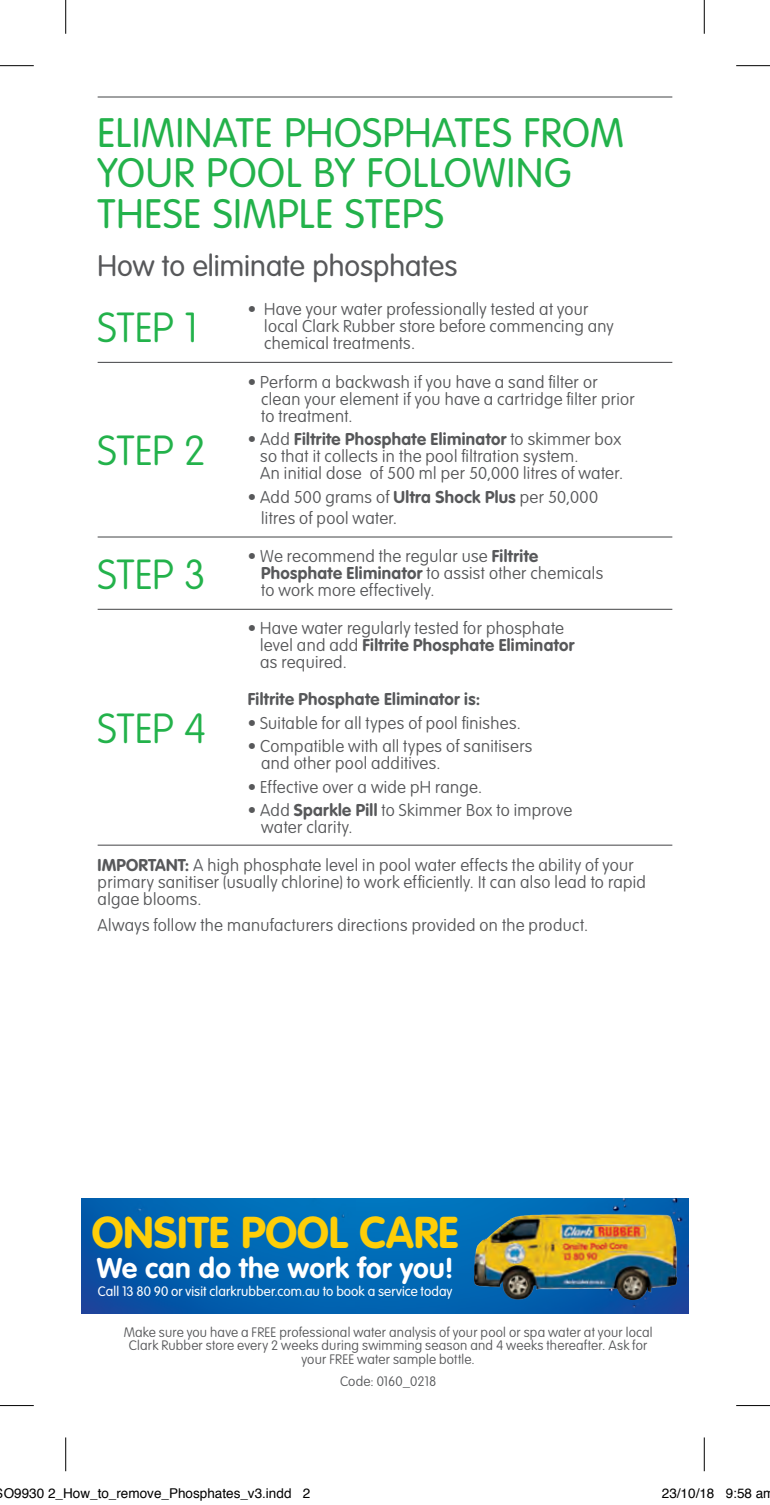
<style>
.page{position:relative;width:770px;height:1505px;background:#fff}
.page>*{position:absolute;margin:0;border:0;box-sizing:border-box;transform-origin:0 0}
.t1{font:700 43.88px "VAG Rounded";color:#fece08}
.t2{font:100 41.4px "VAG Rounded";letter-spacing:.005em;color:#23b24b}
.t3{font:300 40.5px/40.5px "VAG Rounded";letter-spacing:.015em;color:#23b24b}
.t4{font:300 29.25px "VAG Rounded";color:#57585a}
.t5{font:700 28.12px "VAG Rounded";letter-spacing:.015em;color:#fff}
.t6{font:100 16.88px/16.9px "VAG Rounded";letter-spacing:.02em;color:#57585a}
.t7{font:700 16.88px "VAG Rounded";letter-spacing:.02em;color:#57585a}
.t8{font:100 13.5px/13.5px "VAG Rounded";letter-spacing:.015em;color:#57585a;text-align:center}
.t9{font:300 13.5px "VAG Rounded";letter-spacing:.005em;color:#fff}
.t10{font:13.5px "Helvetica";color:#000}
.s1{font-weight:700}
.s2{font-size:18px}
</style>
<div class="page">
<hr style="left:98px;top:96px;width:574px;height:2px;background:#57585a">
<hr style="left:98px;top:362px;width:574px;height:1px;background:#57585a">
<hr style="left:98px;top:536px;width:574px;height:1px;background:#57585a">
<hr style="left:98px;top:609px;width:574px;height:1px;background:#57585a">
<hr style="left:98px;top:844px;width:574px;height:1px;background:#57585a">
<img style="left:82px;top:1198px;width:605px;height:115px">
<img style="left:473px;top:1214px;width:174px;height:86px">
<hr style="left:0;top:65px;width:34px;height:1px;background:#000">
<hr style="left:735px;top:65px;width:34px;height:1px;background:#000">
<hr style="left:0;top:1405px;width:34px;height:1px;background:#000">
<hr style="left:735px;top:1405px;width:34px;height:1px;background:#000">
<hr style="left:65px;top:0;width:1px;height:34px;background:#000">
<hr style="left:65px;top:1437px;width:1px;height:34px;background:#000">
<hr style="left:703px;top:0;width:1px;height:34px;background:#000">
<hr style="left:703px;top:1437px;width:1px;height:34px;background:#000">
<h3 class="t3" style="left:98px;top:112px;width:527px">ELIMINATE PHOSPHATES FROM<br>YOUR POOL BY FOLLOWING<br>THESE SIMPLE STEPS</h3>
<h3 class="t4" style="left:98px;top:249px;width:361px">How to eliminate phosphates</h3>
<h2 class="t2" style="left:98px;top:304px;width:102px">STEP 1</h2>
<h2 class="t2" style="left:98px;top:427px;width:110px">STEP 2</h2>
<h2 class="t2" style="left:98px;top:551px;width:110px">STEP 3</h2>
<h2 class="t2" style="left:98px;top:705px;width:110px">STEP 4</h2>
<p class="t6" style="left:264px;top:301px;width:351px;text-indent:-17px">• Have your water professionally tested at your local Clark Rubber store before commencing any</p>
<p class="t6" style="left:264px;top:334px;width:152px">chemical treatments.</p>
<p class="t6" style="left:261px;top:373px;width:375px;text-indent:-14px">• Perform a backwash if you have a sand filter or clean your element if you have a cartridge filter prior to treatment.</p>
<p class="t6" style="left:260px;top:431px;width:364px;text-indent:-12px">• Add <span class="s1">Filtrite Phosphate Eliminator</span> to skimmer box so that it collects in the pool filtration system.<br>An initial dose of 500 ml per 50,000 litres of water.</p>
<p class="t6" style="left:261px;top:486px;width:338px;line-height:21.6px;text-indent:-14px">• Add 500 grams of <span class="s1">Ultra Shock Plus</span> per 50,000 litres of pool water<span class="s2">.</span></p>
<p class="t6" style="left:261px;top:547px;width:343px;text-indent:-14px">• We recommend the regular use <span class="s1">Filtrite<br>Phosphate Eliminator</span> to assist other chemicals to work more effectively.</p>
<p class="t6" style="left:260px;top:620px;width:315px;text-indent:-12px">• Have water regularly tested for phosphate level and add <span class="s1">Filtrite Phosphate Eliminator </span>as required.</p>
<p class="t7" style="left:247px;top:689px;width:234px">Filtrite Phosphate Eliminator is:</p>
<p class="t6" style="left:247px;top:714px;width:274px">• Suitable for all types of pool finishes.</p>
<p class="t6" style="left:261px;top:737px;width:272px;text-indent:-14px">• Compatible with all types of sanitisers and other pool additives.</p>
<p class="t6" style="left:247px;top:778px;width:236px">• Effective over a wide pH range.</p>
<p class="t6" style="left:261px;top:802px;width:312px;text-indent:-14px">• Add <span class="s1">Sparkle Pill</span> to Skimmer Box to improve water clarity.</p>
<p class="t6" style="left:98px;top:857px;width:549px"><span class="s1">IMPORTANT:</span> A high phosphate level in pool water effects the ability of your primary sanitiser (usually chlorine) to work efficiently. It can also lead to rapid algae blooms.</p>
<p class="t6" style="left:98px;top:916px;width:491px">Always follow the manufacturers directions provided on the product.</p>
<h1 class="t1" style="left:92px;top:1206px;width:368px">ONSITE POOL CARE</h1>
<h3 class="t5" style="left:97px;top:1251px;width:358px">We can do the work for you!</h3>
<p class="t9" style="left:98px;top:1283px;width:356px">Call 13 80 90 or visit clarkrubber.com.au to book a service today</p>
<p class="t8" style="left:124px;top:1324px;width:530px">Make sure you have a FREE professional water analysis of your pool or spa water at your local<br>Clark Rubber store every 2 weeks during swimming season and 4 weeks thereafter. Ask for your FREE water sample bottle.</p>
<p class="t8" style="left:340px;top:1374px;width:98px">Code: 0160_0218</p>
<p class="t10" style="left:4px;top:1483px;width:308px">O9930 2_How_to_remove_Phosphates_v3.indd 2</p>
<p class="t10" style="left:661px;top:1483px;width:114px">23/10/18 9:58 am</p>
</div>
